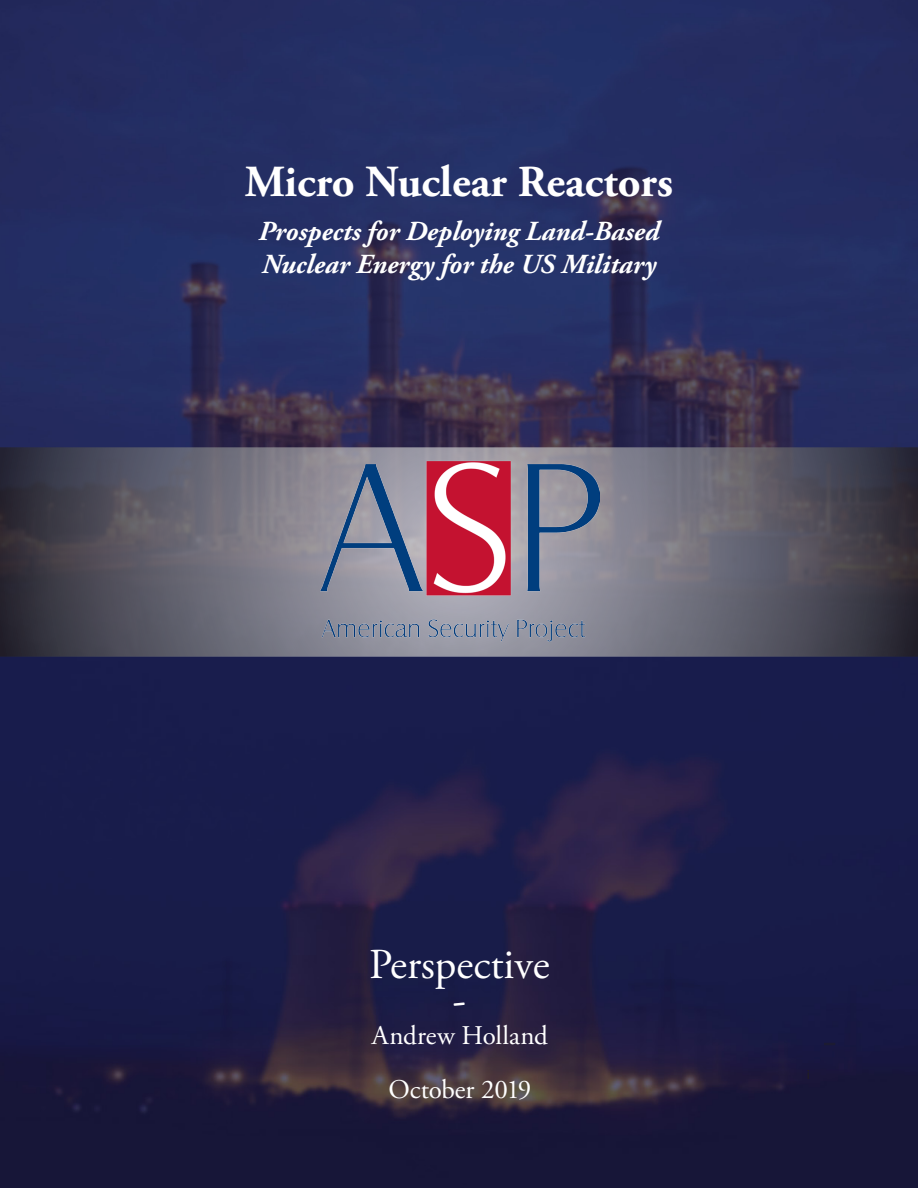
<style>
.page{position:relative;width:918px;height:1188px;background:#fff}
.page>*{position:absolute;margin:0;border:0;box-sizing:border-box;transform-origin:0 0}
.t1{font:700 44.4px "Adobe Garamond Pro";color:#fff}
.t2{font:42.6px "Adobe Garamond Pro";color:#fff}
.t3{font:italic 700 27.6px "Adobe Garamond Pro";color:#fff}
.t4{font:27px "Adobe Garamond Pro";letter-spacing:-.005em;color:#fff}
.t5{font:13.5px "Myriad Pro";color:#231f20}
</style>
<div class="page">
<img style="left:0;top:0;width:918px;height:1188px">
<svg style="left:824px;top:1043px;width:11px;height:2px"></svg>
<svg style="left:0;top:447px;width:918px;height:210px;background:#605e6a"></svg>
<img style="left:320px;top:461px;width:279px;height:181px">
<p class="t1" style="left:245px;top:156px;width:430px">Micro Nuclear Reactors</p>
<p class="t3" style="left:259px;top:215px;width:402px">Prospects for Deploying Land-Based</p>
<p class="t3" style="left:262px;top:248px;width:396px">Nuclear Energy for the US Military</p>
<p class="t2" style="left:369px;top:939px;width:182px">Perspective</p>
<p class="t2" style="left:453px;top:974px;width:15px">-</p>
<p class="t4" style="left:372px;top:1019px;width:178px">Andrew Holland</p>
<p class="t4" style="left:388px;top:1073px;width:144px">October 2019</p>
<p class="t5" style="left:807px;top:1066px;width:5px">i</p>
</div>
